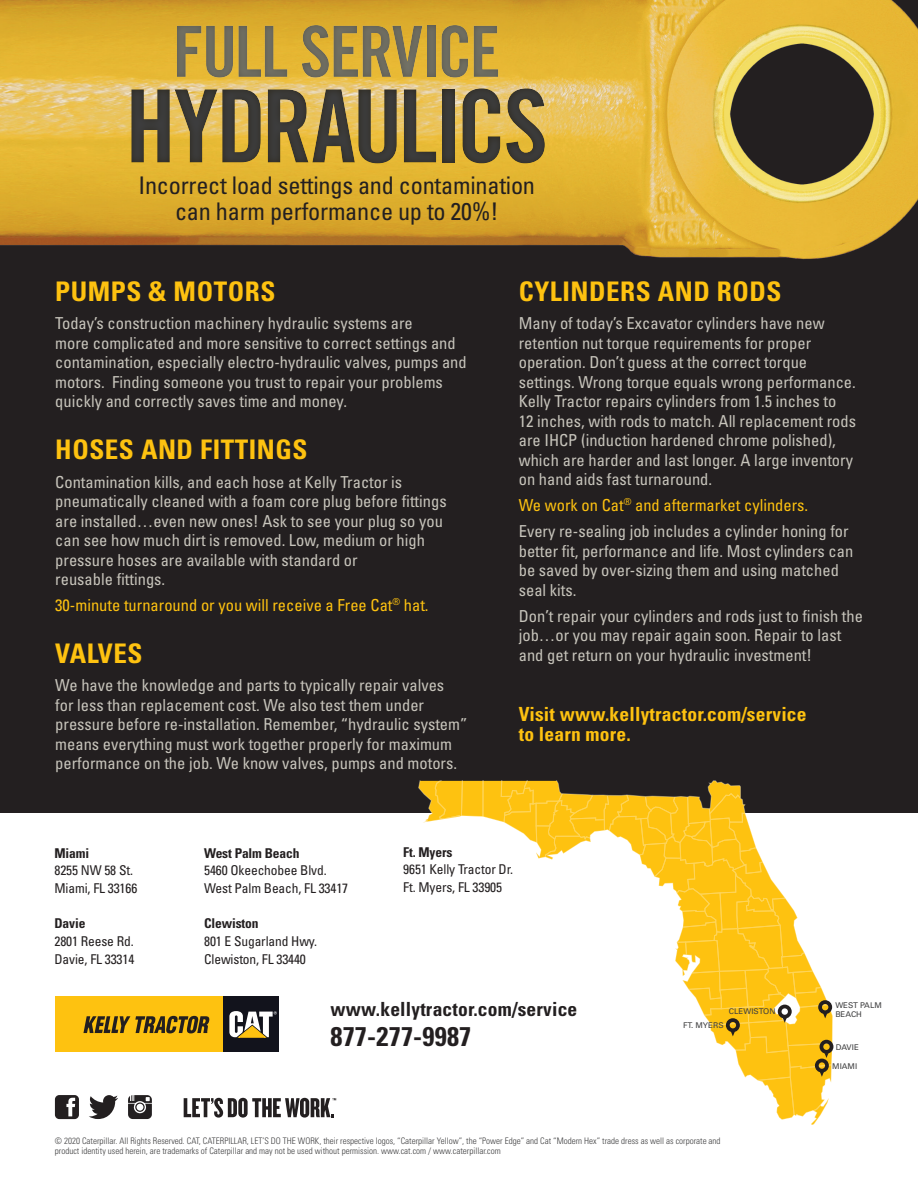
<style>
.page{position:relative;width:918px;height:1188px;background:#fff}
.page>*{position:absolute;margin:0;border:0;box-sizing:border-box;transform-origin:0 0}
.t1{font:101.25px "Trade Gothic Bold Cond Twenty";letter-spacing:-.035em;color:#3e3e3f}
.t2{font:70.8px "Trade Gothic Bold Cond Twenty";letter-spacing:-.03em;color:#737266}
.t3{font:700 condensed 27px "Univers";letter-spacing:.02em;color:#fec210}
.t4{font:700 condensed 27px "Univers";letter-spacing:.01em;color:#231f20}
.t5{font:condensed 24.3px/25.7px "Univers";letter-spacing:-.01em;color:#231f20;text-align:center}
.t6{font:700 condensed 19.5px/19.5px "Univers";letter-spacing:.01em;color:#fec210}
.t7{font:700 condensed 19.5px "Univers";letter-spacing:.01em;color:#231f20}
.t8{font:condensed 16.5px/19.5px "Univers";color:#c7c4bb}
.t9{font:condensed 16.5px "Univers";color:#fec210}
.t10{font:condensed 13.5px/17.7px "Univers";letter-spacing:-.01em;color:#231f20}
.t11{font:700 condensed 13.5px "Univers";letter-spacing:-.01em;color:#231f20}
.t12{font:300 condensed 9px/10.8px "Univers";color:#3e3e3f}
.t13{font:7.95px/8.9px "Univers";color:#3e3e3f}
.s1{color:#fec210}
</style>
<div class="page">
<div style="left:0;top:0;width:918px;height:812px;background:#231f20"></div>
<svg style="left:184px;top:1098px;width:152px;height:20px"></svg>
<div style="left:52px;top:993px;width:230px;height:62px;background:linear-gradient(to right,#fff,#fff)"></div>
<div style="left:55px;top:997px;width:168px;height:55px;background:#fec210"></div>
<div style="left:223px;top:997px;width:56px;height:55px;background:#12131c"></div>
<svg style="left:229px;top:1011px;width:48px;height:27px"></svg>
<svg style="left:83px;top:1016px;width:127px;height:17px"></svg>
<svg style="left:89px;top:1095px;width:29px;height:24px"></svg>
<svg style="left:128px;top:1095px;width:24px;height:24px"></svg>
<div style="left:55px;top:1095px;width:24px;height:24px;background:#231f20;border-radius:4px"></div>
<svg style="left:66px;top:1098px;width:9px;height:18px"></svg>
<img style="left:0;top:0;width:918px;height:260px">
<div style="left:107px;top:63px;width:543px;height:123px;background:#806100;opacity:.6"></div>
<svg style="left:158px;top:7px;width:414px;height:87px;background:#dfb543"></svg>
<svg style="left:418px;top:781px;width:415px;height:344px"></svg>
<h2 class="t2" style="left:173px;top:9px;width:330px">FULL SERVICE</h2>
<h1 class="t1" style="left:125px;top:65px;width:425px">HYDRAULICS</h1>
<h3 class="t5" style="left:138px;top:172px;width:398px">Incorrect load settings and contamination can harm performance up to 20%!</h3>
<h3 class="t3" style="left:55px;top:275px;width:222px">PUMPS &amp; MOTORS</h3>
<p class="t8" style="left:55px;top:313px;width:413px">Today’s construction machinery hydraulic systems are<br>more complicated and more sensitive to correct settings and contamination, especially electro-hydraulic valves, pumps and motors. Finding someone you trust to repair your problems quickly and correctly saves time and money.</p>
<h3 class="t3" style="left:55px;top:433px;width:254px">HOSES AND FITTINGS</h3>
<p class="t8" style="left:55px;top:472px;width:393px">Contamination kills, and each hose at Kelly Tractor is pneumatically cleaned with a foam core plug before fittings are installed…even new ones! Ask to see your plug so you can see how much dirt is removed. Low, medium or high pressure hoses are available with standard or<br>reusable fittings.</p>
<p class="t9" style="left:55px;top:594px;width:375px">30-minute turnaround or you will receive a Free Cat<sup>®</sup> hat.</p>
<h3 class="t3" style="left:55px;top:636px;width:89px">VALVES</h3>
<p class="t8" style="left:55px;top:675px;width:414px">We have the knowledge and parts to typically repair valves<br>for less than replacement cost. We also test them under pressure before re-installation. Remember, “hydraulic system” means everything must work together properly for maximum performance on the job. We know valves, pumps and motors.</p>
<h3 class="t3" style="left:519px;top:275px;width:264px">CYLINDERS AND RODS</h3>
<p class="t8" style="left:519px;top:313px;width:339px">Many of today’s Excavator cylinders have new retention nut torque requirements for proper operation. Don’t guess at the correct torque settings. Wrong torque equals wrong performance.<br>Kelly Tractor repairs cylinders from 1.5 inches to<br>12 inches, with rods to match. All replacement rods are IHCP (induction hardened chrome polished), which are harder and last longer. A large inventory on hand aids fast turnaround.</p>
<p class="t8" style="left:519px;top:492px;width:331px;line-height:26.2px"><span class="s1">We work on Cat</span><sup>®</sup> <span class="s1">and aftermarket cylinders.<br></span>Every re-sealing job includes a cylinder honing for</p>
<p class="t8" style="left:519px;top:541px;width:336px">better fit, performance and life. Most cylinders can be saved by over-sizing them and using matched seal kits.</p>
<p class="t8" style="left:519px;top:606px;width:346px">Don’t repair your cylinders and rods just to finish the job…or you may repair again soon. Repair to last and get return on your hydraulic investment!</p>
<p class="t6" style="left:519px;top:704px;width:289px">Visit www.kellytractor.com/service to learn more.</p>
<p class="t11" style="left:55px;top:845px;width:36px">Miami</p>
<p class="t10" style="left:55px;top:862px;width:84px">8255 NW 58 St.<br>Miami, FL 33166</p>
<p class="t11" style="left:55px;top:915px;width:32px">Davie</p>
<p class="t10" style="left:55px;top:932px;width:81px">2801 Reese Rd.<br>Davie, FL 33314</p>
<p class="t11" style="left:204px;top:845px;width:97px">West Palm Beach</p>
<p class="t10" style="left:204px;top:862px;width:146px">5460 Okeechobee Blvd.<br>West Palm Beach, FL 33417</p>
<p class="t11" style="left:204px;top:915px;width:56px">Clewiston</p>
<p class="t10" style="left:204px;top:932px;width:115px">801 E Sugarland Hwy.<br>Clewiston, FL 33440</p>
<p class="t11" style="left:403px;top:844px;width:51px">Ft. Myers</p>
<p class="t10" style="left:403px;top:861px;width:111px">9651 Kelly Tractor Dr.<br>Ft. Myers, FL 33905</p>
<p class="t7" style="left:330px;top:997px;width:248px">www.kellytractor.com/service</p>
<h3 class="t4" style="left:330px;top:1020px;width:142px">877-277-9987</h3>
<p class="t13" style="left:729px;top:1006px;width:48px">CLEWISTON</p>
<p class="t13" style="left:683px;top:1021px;width:42px">FT. MYERS</p>
<p class="t12" style="left:55px;top:1135px;width:667px">© 2020 Caterpillar. All Rights Reserved. CAT, CATERPILLAR, LET’S DO THE WORK, their respective logos, “Caterpillar Yellow”, the “Power Edge” and Cat “Modern Hex” trade dress as well as corporate and product identity used herein, are trademarks of Caterpillar and may not be used without permission. www.cat.com / www.caterpillar.com</p>
<p class="t13" style="left:835px;top:1001px;width:48px">WEST PALM<br>BEACH</p>
<p class="t13" style="left:836px;top:1042px;width:25px">DAVIE</p>
<p class="t13" style="left:832px;top:1061px;width:27px">MIAMI</p>
</div>
